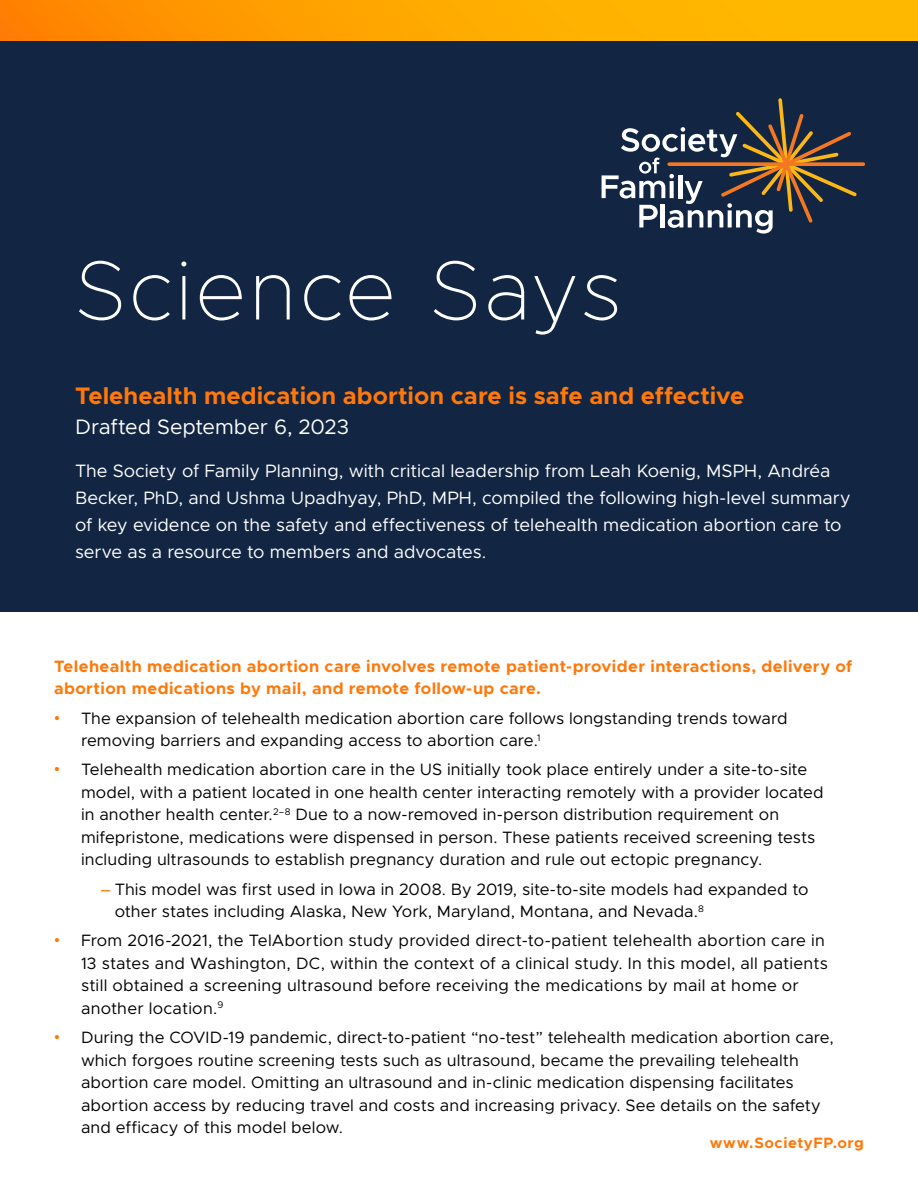
<style>
.page{position:relative;width:918px;height:1188px;background:#fff}
.page>*{position:absolute;margin:0;border:0;box-sizing:border-box;transform-origin:0 0}
.Body{font:100 84px "Metropolis";letter-spacing:.04em;color:#fff}
.Body-2{font:700 24px "Metropolis";color:#ff7809}
.Body-3{font:21px "Metropolis";color:#fff}
.Body-4{font:18px/27px "Metropolis";color:#fff}
.BULLET_COPY{font:16.5px/22.5px "Metropolis";letter-spacing:.005em;color:#000}
.LINE_BULLET_COPY{font:16.5px/22.5px "Metropolis";letter-spacing:.005em;color:#000}
.SUBHEAD_-_PACKAGES{font:700 16.5px/22.5px "Metropolis";letter-spacing:.025em;color:#ff7809}
.Body-5{font:700 15px "Metropolis";letter-spacing:.04em;color:#ff7809}
.s1{font-family:"Arial";color:#ff7809}
</style>
<div class="page">
<div style="left:0;top:0;width:918px;height:611px;background:#122543"></div>
<svg style="left:667px;top:162px;width:198px;height:4px"></svg>
<svg style="left:602px;top:98px;width:255px;height:136px"></svg>
<div style="left:0;top:0;width:918px;height:40px;background:linear-gradient(to right,#ff8900,#ffc300)"></div>
<p class="Body" style="left:75px;top:238px;width:548px">Science Says</p>
<p class="Body-2" style="left:75px;top:380px;width:671px">Telehealth medication abortion care is safe and effective</p>
<p class="Body-3" style="left:75px;top:413px;width:276px">Drafted September 6, 2023</p>
<p class="Body-4" style="left:75px;top:457px;width:777px">The Society of Family Planning, with critical leadership from Leah Koenig, MSPH, Andréa Becker, PhD, and Ushma Upadhyay, PhD, MPH, compiled the following high-level summary of key evidence on the safety and effectiveness of telehealth medication abortion care to serve as a resource to members and advocates.</p>
<p class="SUBHEAD_-_PACKAGES" style="left:54px;top:655px;width:800px">Telehealth medication abortion care involves remote patient-provider interactions, delivery of abortion medications by mail, and remote follow-up care.</p>
<p class="BULLET_COPY" style="left:81px;top:707px;width:708px;text-indent:-27px"><span class="s1">•</span> The expansion of telehealth medication abortion care follows longstanding trends toward removing barriers and expanding access to abortion care.<sup>1</sup></p>
<p class="BULLET_COPY" style="left:81px;top:758px;width:744px;text-indent:-27px"><span class="s1">•</span> Telehealth medication abortion care in the US initially took place entirely under a site-to-site model, with a patient located in one health center interacting remotely with a provider located in another health center.<sup>2–8</sup> Due to a now-removed in-person distribution requirement on mifepristone, medications were dispensed in person. These patients received screening tests including ultrasounds to establish pregnancy duration and rule out ectopic pregnancy.</p>
<p class="LINE_BULLET_COPY" style="left:115px;top:878px;width:695px;text-indent:-14px"><span class="s1">–</span> This model was first used in Iowa in 2008. By 2019, site-to-site models had expanded to other states including Alaska, New York, Maryland, Montana, and Nevada.<sup>8</sup></p>
<p class="BULLET_COPY" style="left:81px;top:929px;width:748px;text-indent:-27px"><span class="s1">•</span> From 2016-2021, the TelAbortion study provided direct-to-patient telehealth abortion care in 13 states and Washington, DC, within the context of a clinical study. In this model, all patients still obtained a screening ultrasound before receiving the medications by mail at home or another location.<sup>9</sup></p>
<p class="BULLET_COPY" style="left:81px;top:1026px;width:754px;text-indent:-27px"><span class="s1">•</span> During the COVID-19 pandemic, direct-to-patient “no-test” telehealth medication abortion care, which forgoes routine screening tests such as ultrasound, became the prevailing telehealth abortion care model. Omitting an ultrasound and in-clinic medication dispensing facilitates abortion access by reducing travel and costs and increasing privacy. See details on the safety and efficacy of this model below.</p>
<p class="Body-5" style="left:710px;top:1133px;width:156px">www.SocietyFP.org</p>
</div>
